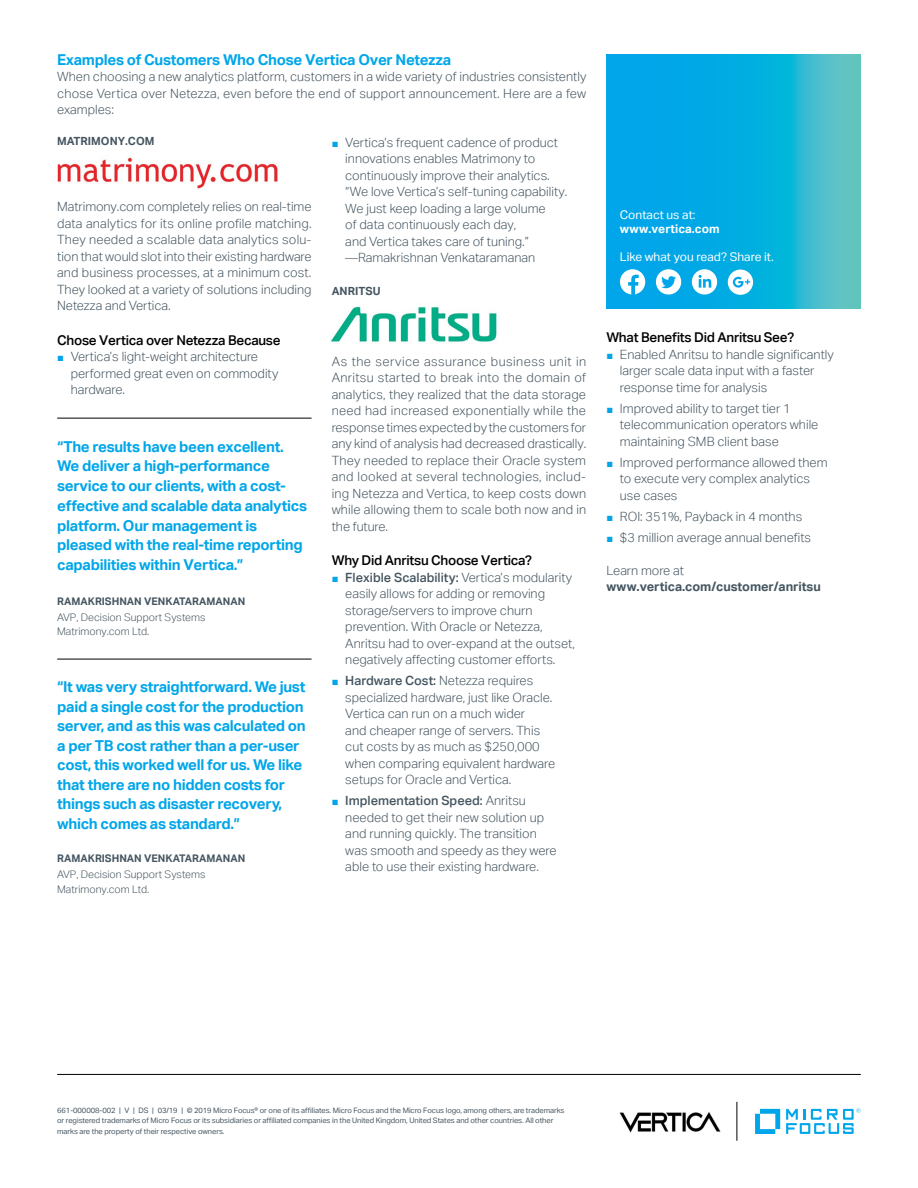
<style>
.page{position:relative;width:918px;height:1188px;background:#fff}
.page>*{position:absolute;margin:0;border:0;box-sizing:border-box;transform-origin:0 0}
.subhead_10_13-blue{font:700 15px/19.5px "Aktiv Grotesk";letter-spacing:-.02em;color:#00a6e9}
.subhead_9_12_medium{font:500 13.5px "Aktiv Grotesk";letter-spacing:-.02em;color:#000}
.body_8_5_11-grey{font:300 12.75px/16.5px "Aktiv Grotesk";color:#455560}
.body_8_5_11-grey-2{font:700 12.75px "Aktiv Grotesk";letter-spacing:-.005em;color:#455560}
.Contact_8_9_5-regula{font:12px "Aktiv Grotesk";color:#fff}
.Contact_URL_8_9_5-bo{font:700 12px "Aktiv Grotesk";color:#fff}
.subhead_caps_7_5_11{font:700 11.25px "Aktiv Grotesk";color:#455560}
.quote_title_or_compa{font:300 10.5px "Aktiv Grotesk";color:#455560}
.quote_name_CAPS_7_11{font:700 10.5px "Aktiv Grotesk";color:#455560}
.mousetype-legal_5_7{font:7.5px/10.5px "Aktiv Grotesk";letter-spacing:-.005em;color:#455560}
.s1{font-family:"Arial";font-weight:400;font-size:11.25px;color:#00a6e9}
.s2{font-weight:500}
</style>
<div class="page">
<hr style="left:57px;top:1074px;width:804px;height:1px;background:#000">
<svg style="left:755px;top:1109px;width:25px;height:25px"></svg>
<svg style="left:786px;top:1108px;width:75px;height:26px"></svg>
<hr style="left:737px;top:1102px;width:1px;height:39px;background:#000">
<img style="left:619px;top:1112px;width:102px;height:20px">
<svg style="left:606px;top:54px;width:255px;height:254px;background:#13afdd"></svg>
<div style="left:620px;top:269px;width:25px;height:26px;background:#fff;border-radius:50%"></div>
<svg style="left:628px;top:275px;width:11px;height:20px"></svg>
<div style="left:656px;top:269px;width:25px;height:26px;background:#fff;border-radius:50%"></div>
<svg style="left:661px;top:276px;width:15px;height:12px"></svg>
<div style="left:692px;top:269px;width:25px;height:26px;background:#fff;border-radius:50%"></div>
<svg style="left:699px;top:275px;width:12px;height:13px"></svg>
<div style="left:728px;top:270px;width:25px;height:25px;background:#fff;border-radius:13px"></div>
<svg style="left:733px;top:277px;width:17px;height:11px"></svg>
<hr style="left:57px;top:418px;width:255px;height:1px;background:#000">
<hr style="left:57px;top:659px;width:255px;height:1px;background:#000">
<img style="left:57px;top:157px;width:221px;height:32px">
<img style="left:330px;top:306px;width:167px;height:36px">
<p class="subhead_10_13-blue" style="left:57px;top:49px;width:396px">Examples of Customers Who Chose Vertica Over Netezza</p>
<p class="body_8_5_11-grey" style="left:57px;top:68px;width:531px;text-align:justify">When choosing a new analytics platform, customers in a wide variety of industries consistently chose Vertica over Netezza, even before the end of support announcement. Here are a few examples:</p>
<p class="subhead_caps_7_5_11" style="left:57px;top:134px;width:99px">MATRIMONY.COM</p>
<p class="body_8_5_11-grey" style="left:57px;top:199px;width:256px;text-align:justify">Matrimony.com completely relies on real-time data analytics for its online profile matching.<br>They needed a scalable data analytics solu&shy;tion that would slot into their existing hardware and business processes, at a minimum cost.<br>They looked at a variety of solutions including Netezza and Vertica.</p>
<p class="subhead_9_12_medium" style="left:57px;top:332px;width:225px">Chose Vertica over Netezza Because</p>
<p class="body_8_5_11-grey" style="left:71px;top:349px;width:209px;text-indent:-14px"><span class="s1">■</span> Vertica’s light-weight architecture performed great even on commodity hardware.</p>
<p class="subhead_10_13-blue" style="left:57px;top:436px;width:252px">“The results have been excellent.<br>We deliver a high-performance service to our clients, with a cost&shy;effective and scalable data analytics platform. Our management is pleased with the real-time reporting capabilities within Vertica.”</p>
<p class="quote_name_CAPS_7_11" style="left:57px;top:594px;width:190px">RAMAKRISHNAN VENKATARAMANAN</p>
<p class="quote_title_or_compa" style="left:57px;top:611px;width:150px">AVP, Decision Support Systems</p>
<p class="quote_title_or_compa" style="left:57px;top:626px;width:94px">Matrimony.com Ltd.</p>
<p class="subhead_10_13-blue" style="left:57px;top:677px;width:250px">“It was very straightforward. We just paid a single cost for the production server, and as this was calculated on a per TB cost rather than a per-user cost, this worked well for us. We like that there are no hidden costs for things such as disaster recovery, which comes as standard.”</p>
<p class="quote_name_CAPS_7_11" style="left:57px;top:852px;width:190px">RAMAKRISHNAN VENKATARAMANAN</p>
<p class="quote_title_or_compa" style="left:57px;top:869px;width:150px">AVP, Decision Support Systems</p>
<p class="quote_title_or_compa" style="left:57px;top:883px;width:94px">Matrimony.com Ltd.</p>
<p class="body_8_5_11-grey" style="left:345px;top:134px;width:224px;text-indent:-14px"><span class="s1">■</span> Vertica’s frequent cadence of product innovations enables Matrimony to continuously improve their analytics. “We love Vertica’s self-tuning capability.<br>We just keep loading a large volume<br>of data continuously each day,<br>and Vertica takes care of tuning.” —Ramakrishnan Venkataramanan</p>
<p class="subhead_caps_7_5_11" style="left:332px;top:284px;width:50px">ANRITSU</p>
<p class="body_8_5_11-grey" style="left:332px;top:353px;width:256px;text-align:justify">As the service assurance business unit in Anritsu started to break into the domain of analytics, they realized that the data storage need had increased exponentially while the response times expected by the customers for any kind of analysis had decreased drastically.<br>They needed to replace their Oracle system and looked at several technologies, includ&shy;ing Netezza and Vertica, to keep costs down while allowing them to scale both now and in the future.</p>
<p class="subhead_9_12_medium" style="left:332px;top:552px;width:202px">Why Did Anritsu Choose Vertica?</p>
<p class="body_8_5_11-grey" style="left:345px;top:569px;width:231px;text-indent:-14px"><span class="s1">■</span> <span class="s2">Flexible Scalability:</span> Vertica’s modularity easily allows for adding or removing storage/servers to improve churn prevention. With Oracle or Netezza, Anritsu had to over-expand at the outset, negatively affecting customer efforts.</p>
<p class="body_8_5_11-grey" style="left:345px;top:672px;width:212px;text-indent:-14px"><span class="s1">■</span> <span class="s2">Hardware Cost:</span> Netezza requires specialized hardware, just like Oracle.<br>Vertica can run on a much wider<br>and cheaper range of servers. This cut costs by as much as $250,000 when comparing equivalent hardware setups for Oracle and Vertica.</p>
<p class="body_8_5_11-grey" style="left:345px;top:792px;width:213px;text-indent:-14px"><span class="s1">■</span> <span class="s2">Implementation Speed:</span> Anritsu needed to get their new solution up and running quickly. The transition was smooth and speedy as they were able to use their existing hardware.</p>
<p class="Contact_8_9_5-regula" style="left:620px;top:207px;width:77px">Contact us at:</p>
<p class="Contact_URL_8_9_5-bo" style="left:620px;top:221px;width:101px">www.vertica.com</p>
<p class="Contact_8_9_5-regula" style="left:620px;top:250px;width:155px">Like what you read? Share it.</p>
<p class="subhead_9_12_medium" style="left:606px;top:329px;width:189px">What Benefits Did Anritsu See?</p>
<p class="body_8_5_11-grey" style="left:620px;top:346px;width:215px;text-indent:-14px"><span class="s1">■</span> Enabled Anritsu to handle significantly larger scale data input with a faster response time for analysis</p>
<p class="body_8_5_11-grey" style="left:620px;top:400px;width:200px;text-indent:-14px"><span class="s1">■</span> Improved ability to target tier 1 telecommunication operators while maintaining SMB client base</p>
<p class="body_8_5_11-grey" style="left:620px;top:454px;width:209px;text-indent:-14px"><span class="s1">■</span> Improved performance allowed them to execute very complex analytics use cases</p>
<p class="body_8_5_11-grey" style="left:606px;top:508px;width:197px"><span class="s1">■</span> ROI: 351%, Payback in 4 months</p>
<p class="body_8_5_11-grey" style="left:606px;top:529px;width:206px"><span class="s1">■</span> $3 million average annual benefits</p>
<p class="body_8_5_11-grey" style="left:606px;top:562px;width:79px">Learn more at</p>
<p class="body_8_5_11-grey-2" style="left:606px;top:579px;width:216px">www.vertica.com/customer/anritsu</p>
<p class="mousetype-legal_5_7" style="left:57px;top:1105px;width:509px">661-000008-002 | V | DS | 03/19 | © 2019 Micro Focus® or one of its affiliates. Micro Focus and the Micro Focus logo, among others, are trademarks or registered trademarks of Micro Focus or its subsidiaries or affiliated companies in the United Kingdom, United States and other countries. All other marks are the property of their respective owners.</p>
</div>
